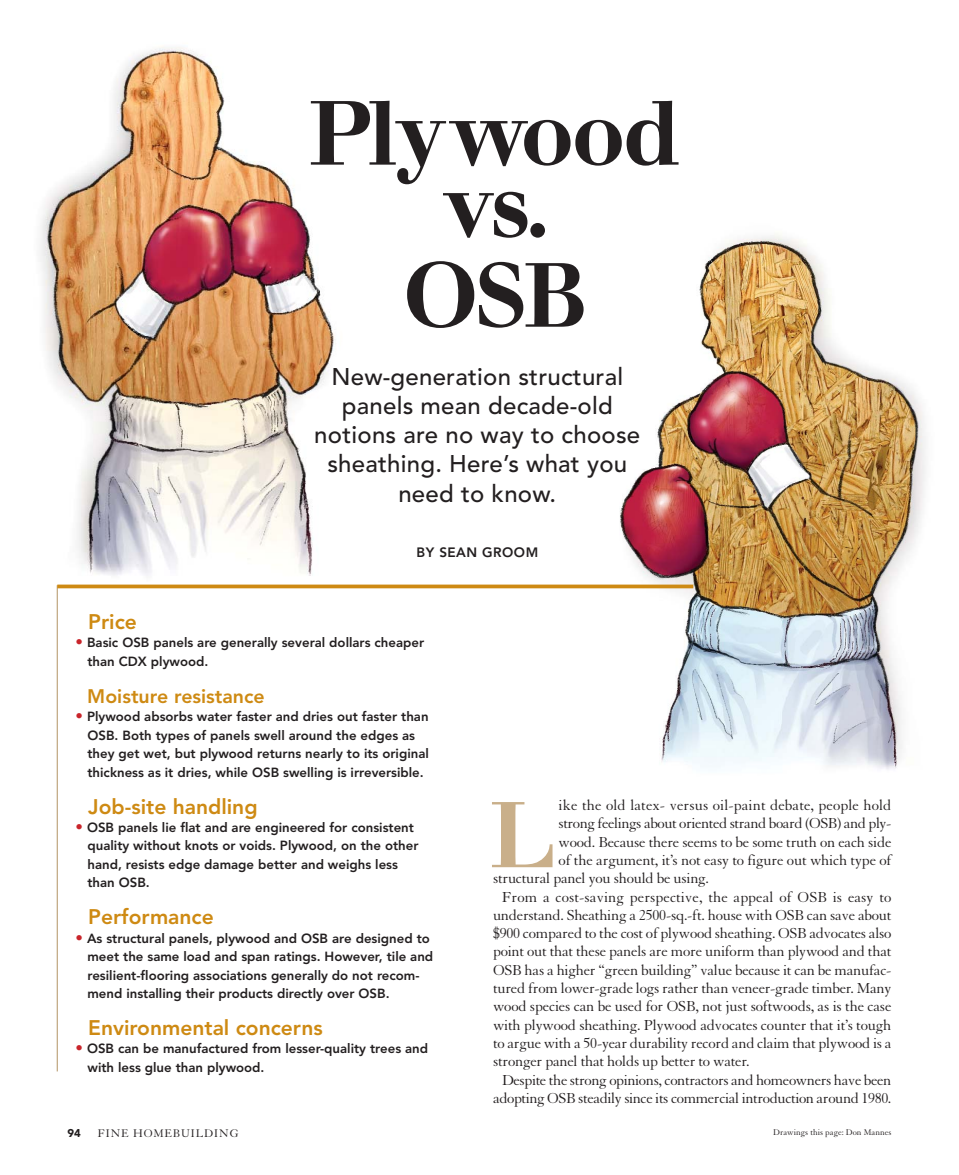
<style>
.page{position:relative;width:959px;height:1175px;background:#fff}
.page>*{position:absolute;margin:0;border:0;box-sizing:border-box;transform-origin:0 0}
.t1{font:500 92.25px "Walbaum";color:#c9af8a}
.t2{font:500 90px/72px "Walbaum";letter-spacing:-.035em;color:#231f20;text-align:center}
.t3{font:500 24px/29.1px "Avenir";letter-spacing:.01em;color:#231f20;text-align:center}
.t4{font:800 21px "Avenir";color:#ce8a13}
.t5{font:800 19.5px "Avenir";color:#ce8a13}
.t6{font:15.75px "Granjon";letter-spacing:-.015em;color:#231f20}
.t7{font:15.75px "Granjon";letter-spacing:.005em;color:#231f20}
.t8{font:800 13.5px "Avenir";letter-spacing:.035em;color:#231f20}
.t9{font:800 13.2px/18.5px "Avenir";color:#231f20}
.t10{font:12px "Granjon";letter-spacing:.07em;color:#231f20}
.t11{font:900 11.25px "Avenir";color:#231f20}
.t12{font:9px "Granjon";letter-spacing:.005em;color:#231f20}
.s1{font-size:15px;color:#c9252b}
</style>
<div class="page">
<hr style="left:57px;top:585px;width:1px;height:486px;background:#b29364">
<img style="left:40px;top:47px;width:295px;height:529px">
<img style="left:619px;top:234px;width:307px;height:535px">
<svg style="left:57px;top:584px;width:636px;height:4px;background:#d49a35"></svg>
<h2 class="t2" style="left:309px;top:106px;width:373px">Plywood vs.</h2>
<h2 class="t2" style="left:402px;top:268px;width:187px">OSB</h2>
<h3 class="t3" style="left:314px;top:365px;width:327px">New-generation structural panels mean decade-old notions are no way to choose sheathing. Here’s what you need to know.</h3>
<p class="t8" style="left:416px;top:547px;width:123px">BY SEAN GROOM</p>
<h3 class="t4" style="left:88px;top:613px;width:50px">Price</h3>
<p class="t9" style="left:87px;top:634px;width:338px;text-indent:-12px"><span class="s1">•</span> Basic OSB panels are generally several dollars cheaper than CDX plywood.</p>
<p class="t5" style="left:87px;top:688px;width:179px">Moisture resistance</p>
<p class="t9" style="left:87px;top:708px;width:343px;text-indent:-12px"><span class="s1">•</span> Plywood absorbs water faster and dries out faster than OSB. Both types of panels swell around the edges as they get wet, but plywood returns nearly to its original thickness as it dries, while OSB swelling is irreversible.</p>
<h3 class="t4" style="left:88px;top:797px;width:171px">Job-site handling</h3>
<p class="t9" style="left:87px;top:819px;width:332px;text-indent:-12px"><span class="s1">•</span> OSB panels lie flat and are engineered for consistent quality without knots or voids. Plywood, on the other hand, resists edge damage better and weighs less than OSB.</p>
<h3 class="t4" style="left:88px;top:908px;width:127px">Performance</h3>
<p class="t9" style="left:87px;top:930px;width:347px;text-indent:-12px"><span class="s1">•</span> As structural panels, plywood and OSB are designed to meet the same load and span ratings. However, tile and resilient-flooring associations generally do not recom&shy;mend installing their products directly over OSB.</p>
<h3 class="t4" style="left:88px;top:1019px;width:236px">Environmental concerns</h3>
<p class="t9" style="left:87px;top:1040px;width:342px;text-indent:-12px"><span class="s1">•</span> OSB can be manufactured from lesser-quality trees and with less glue than plywood.</p>
<p class="t11" style="left:68px;top:1128px;width:15px">94</p>
<p class="t10" style="left:98px;top:1128px;width:142px">FINE HOMEBUILDING</p>
<p class="t7" style="left:558px;top:799px;width:334px">ike the old latex- versus oil-paint debate, people hold</p>
<p class="t6" style="left:558px;top:817px;width:334px">strong feelings about oriented strand board (OSB) and ply-</p>
<p class="t6" style="left:558px;top:836px;width:334px">wood. Because there seems to be some truth on each side</p>
<p class="t6" style="left:558px;top:854px;width:334px">of the argument, it’s not easy to figure out which type of</p>
<p class="t6" style="left:493px;top:872px;width:217px">structural panel you should be using.</p>
<p class="t7" style="left:502px;top:890px;width:391px">From a cost-saving perspective, the appeal of OSB is easy to</p>
<p class="t6" style="left:493px;top:909px;width:400px">understand. Sheathing a 2500-sq.-ft. house with OSB can save about</p>
<p class="t6" style="left:493px;top:927px;width:400px">$900 compared to the cost of plywood sheathing. OSB advocates also</p>
<p class="t6" style="left:493px;top:945px;width:400px">point out that these panels are more uniform than plywood and that</p>
<p class="t6" style="left:493px;top:964px;width:400px">OSB has a higher “green building” value because it can be manufac-</p>
<p class="t6" style="left:493px;top:982px;width:400px">tured from lower-grade logs rather than veneer-grade timber. Many</p>
<p class="t6" style="left:493px;top:1000px;width:400px">wood species can be used for OSB, not just softwoods, as is the case</p>
<p class="t6" style="left:493px;top:1019px;width:400px">with plywood sheathing. Plywood advocates counter that it’s tough</p>
<p class="t6" style="left:493px;top:1037px;width:400px">to argue with a 50-year durability record and claim that plywood is a</p>
<p class="t6" style="left:493px;top:1055px;width:258px">stronger panel that holds up better to water.</p>
<p class="t6" style="left:502px;top:1073px;width:391px">Despite the strong opinions, contractors and homeowners have been</p>
<p class="t6" style="left:493px;top:1092px;width:400px">adopting OSB steadily since its commercial introduction around 1980.</p>
<h1 class="t1" style="left:490px;top:801px;width:67px">L</h1>
<p class="t12" style="left:773px;top:1128px;width:120px">Drawings this page: Don Mannes</p>
</div>
